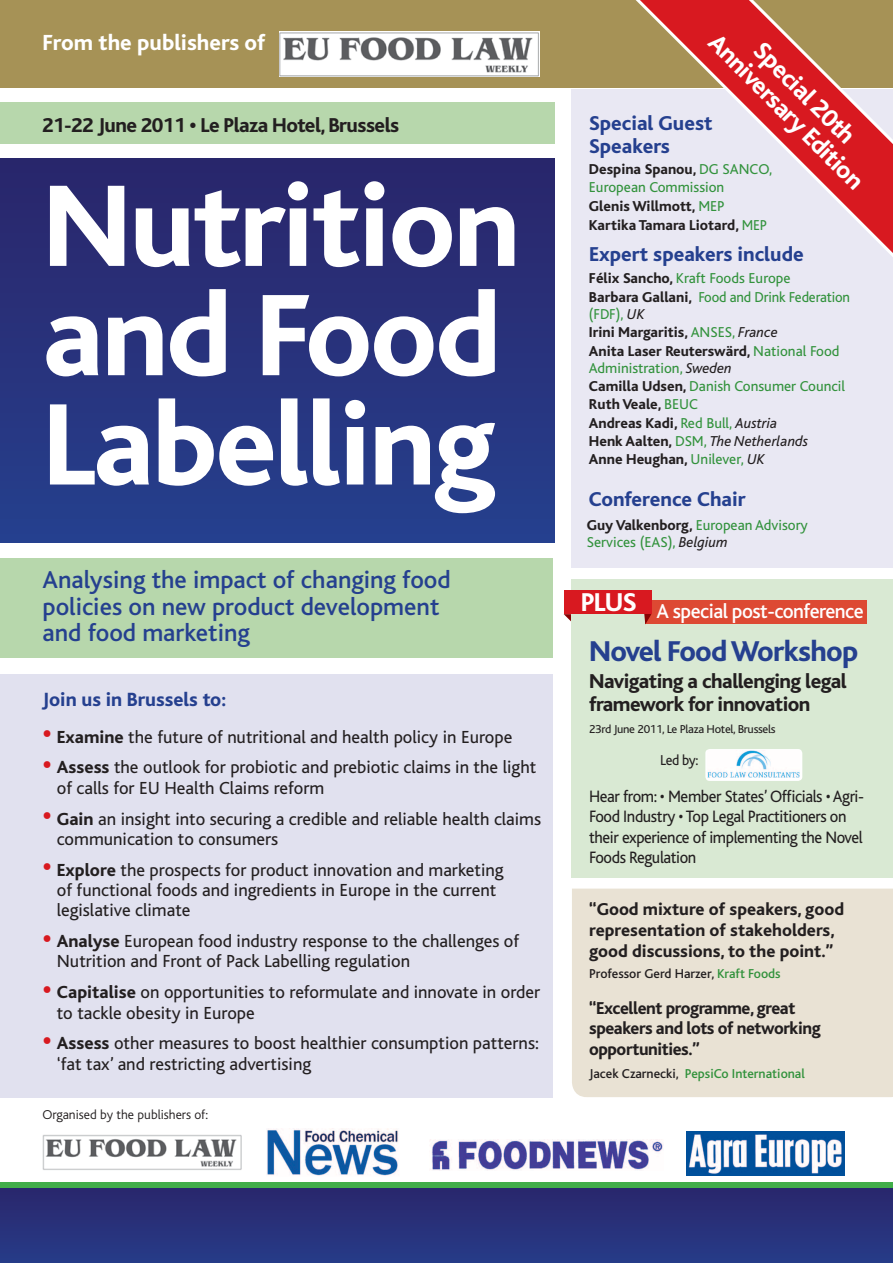
<style>
.page{position:relative;width:893px;height:1263px;background:#fff}
.page>*{position:absolute;margin:0;border:0;box-sizing:border-box;transform-origin:0 0}
.t1{font:800 121.5px/109.4px "Bliss";letter-spacing:-.02em;color:#fff}
.t2{font:800 30px "Bliss";letter-spacing:-.025em;color:#25408f}
.t3{font:800 27px "Bliss";color:#fff}
.t4{font:800 25.95px/26.1px "Bliss";color:#fff;text-align:center}
.t5{font:500 25.5px/26.7px "Bliss";color:#25408f}
.t6{font:800 22.95px "Bliss";color:#fff}
.t7{font:800 21px/22.5px "Bliss";letter-spacing:-.025em;color:#231f20}
.t8{font:800 21px/22.5px "Bliss";color:#25408f}
.t9{font:500 21px "Bliss";letter-spacing:-.025em;color:#fff}
.t10{font:800 20.1px "Bliss";color:#25408f}
.t11{font:18.3px/20.2px "Bliss";color:#231f20}
.t12{font:800 18px/21px "Bliss";letter-spacing:-.015em;color:#231f20}
.t13{font:17.25px/20.2px "Bliss";letter-spacing:-.025em;color:#231f20;scale:.95 1}
.t14{font:800 15px/18.1px "Bliss";color:#231f20}
.t15{font:15px/17.2px "Bliss";color:#32923c}
.t16{font:15px "Bliss";color:#231f20;scale:.95 1}
.t17{font:500 13.5px "Bliss";color:#32923c}
.t18{font:500 13.5px "Bliss";color:#231f20}
.t19{font:300 13.5px "Bliss";color:#231f20}
.t20{font:12px "Bliss";letter-spacing:-.025em;color:#231f20}
.s1{font-size:32.85px;color:#d81920}
.s2{font-weight:800}
.s3{font-weight:800;color:#231f20}
.s4{font-weight:400;color:#32923c}
.s5{font-weight:400;font-style:italic}
.s6{font-style:italic;color:#231f20}
.s7{color:#32923c}
.s8{color:#231f20}
</style>
<div class="page">
<svg style="left:564px;top:614px;width:8px;height:8px"></svg>
<div style="left:0;top:159px;width:555px;height:383px;background:linear-gradient(to bottom,#2a256a,#25408e)"></div>
<div style="left:0;top:103px;width:555px;height:41px;background:#b7d7ac"></div>
<div style="left:572px;top:89px;width:321px;height:479px;background:#e9e8f3"></div>
<div style="left:572px;top:579px;width:321px;height:298px;background:#d9e9d3"></div>
<div style="left:572px;top:888px;width:321px;height:209px;background:#e9e2d4"></div>
<img style="left:43px;top:1135px;width:199px;height:35px">
<img style="left:430px;top:1139px;width:233px;height:32px">
<img style="left:267px;top:1129px;width:132px;height:47px">
<img style="left:686px;top:1132px;width:158px;height:43px">
<div style="left:0;top:0;width:893px;height:88px;background:#a69256"></div>
<div style="left:0;top:1184px;width:893px;height:79px;background:linear-gradient(to right,#28317a,#28317a)"></div>
<div style="left:0;top:1182px;width:893px;height:6px;background:#41ad49"></div>
<div style="left:0;top:558px;width:553px;height:100px;background:#b7d7ac"></div>
<div style="left:0;top:674px;width:553px;height:423px;background:#e1e1ef"></div>
<div style="left:645px;top:600px;width:222px;height:24px;background:#dd4933"></div>
<svg style="left:644px;top:614px;width:7px;height:10px"></svg>
<div style="left:564px;top:590px;width:87px;height:24px;background:#d81920"></div>
<div style="left:705px;top:749px;width:97px;height:32px;background:#fff;border-radius:4px"></div>
<img style="left:708px;top:750px;width:92px;height:28px">
<img style="left:279px;top:32px;width:261px;height:45px">
<svg style="left:636px;top:0;width:257px;height:257px"></svg>
<p class="t6" style="left:43px;top:30px;width:225px">From the publishers of</p>
<p class="t7" style="left:42px;top:114px;width:359px">21-22 June 2011 • Le Plaza Hotel, Brussels</p>
<h1 class="t1" style="left:43px;top:174px;width:479px">Nutrition and Food<br>Labelling</h1>
<h3 class="t5" style="left:43px;top:567px;width:410px">Analysing the impact of changing food policies on new product development and food marketing</h3>
<p class="t10" style="left:42px;top:689px;width:186px">Join us in Brussels to:</p>
<p class="t11" style="left:42px;top:727px;width:472px"><span class="s1">•</span> <span class="s2">Examine</span> the future of nutritional and health policy in Europe</p>
<p class="t11" style="left:57px;top:758px;width:481px;text-indent:-15px"><span class="s1">•</span> <span class="s2">Assess</span> the outlook for probiotic and prebiotic claims in the light of calls for EU Health Claims reform</p>
<p class="t11" style="left:57px;top:809px;width:486px;text-indent:-15px"><span class="s1">•</span> <span class="s2">Gain</span> an insight into securing a credible and reliable health claims communication to consumers</p>
<p class="t11" style="left:57px;top:860px;width:448px;text-indent:-15px"><span class="s1">•</span> <span class="s2">Explore</span> the prospects for product innovation and marketing of functional foods and ingredients in Europe in the current legislative climate</p>
<p class="t11" style="left:57px;top:931px;width:464px;text-indent:-15px"><span class="s1">•</span> <span class="s2">Analyse</span> European food industry response to the challenges of<br>Nutrition and Front of Pack Labelling regulation</p>
<p class="t11" style="left:57px;top:982px;width:485px;text-indent:-15px"><span class="s1">•</span> <span class="s2">Capitalise</span> on opportunities to reformulate and innovate in order to tackle obesity in Europe</p>
<p class="t11" style="left:57px;top:1034px;width:484px;text-indent:-15px"><span class="s1">•</span> <span class="s2">Assess</span> other measures to boost healthier consumption patterns: ‘fat tax’ and restricting advertising</p>
<p class="t19" style="left:43px;top:1108px;width:167px">Organised by the publishers of:</p>
<h3 class="t4" style="left:740px;top:11px;width:209px;rotate:45deg">Special 20th<br>Anniversary Edition</h3>
<p class="t8" style="left:589px;top:112px;width:125px">Special Guest<br>Speakers</p>
<p class="t15" style="left:589px;top:161px;width:185px"><span class="s3">Despina Spanou,</span> DG SANCO,<br>European Commission</p>
<p class="t14" style="left:589px;top:197px;width:179px;line-height:19.4px">Glenis Willmott, <span class="s4">MEP<br></span>Kartika Tamara Liotard, <span class="s4">MEP</span></p>
<p class="t8" style="left:589px;top:244px;width:216px">Expert speakers include</p>
<p class="t14" style="left:589px;top:270px;width:263px">Félix Sancho, <span class="s4">Kraft Foods Europe<br></span>Barbara Gallani, <span class="s4">Food and Drink Federation (FDF),</span> <span class="s5">UK<br></span>Irini Margaritis, <span class="s4">ANSES,</span> <span class="s5">France<br></span>Anita Laser Reuterswärd, <span class="s4">National Food<br>Administration,</span> <span class="s5">Sweden<br></span>Camilla Udsen, <span class="s4">Danish Consumer Council<br></span>Ruth Veale, <span class="s4">BEUC<br></span>Andreas Kadi, <span class="s4">Red Bull,</span> <span class="s5">Austria<br></span>Henk Aalten, <span class="s4">DSM,</span> <span class="s5">The Netherlands<br></span>Anne Heughan, <span class="s4">Unilever,</span> <span class="s5">UK</span></p>
<p class="t8" style="left:589px;top:488px;width:158px">Conference Chair</p>
<p class="t15" style="left:587px;top:517px;width:223px"><span class="s3">Guy Valkenborg,</span> European Advisory<br>Services (EAS), <span class="s6">Belgium</span></p>
<h3 class="t3" style="left:581px;top:588px;width:28px">Plus</h3>
<p class="t9" style="left:656px;top:600px;width:209px">A special post-conference</p>
<h2 class="t2" style="left:589px;top:636px;width:271px">Novel Food Workshop</h2>
<p class="t7" style="left:589px;top:670px;width:259px">Navigating a challenging legal framework for innovation</p>
<p class="t20" style="left:589px;top:723px;width:188px">23rd June 2011, Le Plaza Hotel, Brussels</p>
<p class="t16" style="left:660px;top:752px;width:42px">Led by:</p>
<p class="t13" style="left:589px;top:787px;width:291px">Hear from: • Member States’ Officials • Agri-Food Industry • Top Legal Practitioners on their experience of implementing the Novel Foods Regulation</p>
<p class="t12" style="left:589px;top:899px;width:256px">“Good mixture of speakers, good representation of stakeholders, good discussions, to the point.”</p>
<p class="t18" style="left:589px;top:967px;width:193px">Professor Gerd Harzer, <span class="s7">Kraft Foods</span></p>
<p class="t12" style="left:589px;top:998px;width:233px">“Excellent programme, great speakers and lots of networking opportunities.”</p>
<p class="t17" style="left:589px;top:1066px;width:217px"><span class="s8">Jacek Czarnecki,</span> PepsiCo International</p>
</div>
